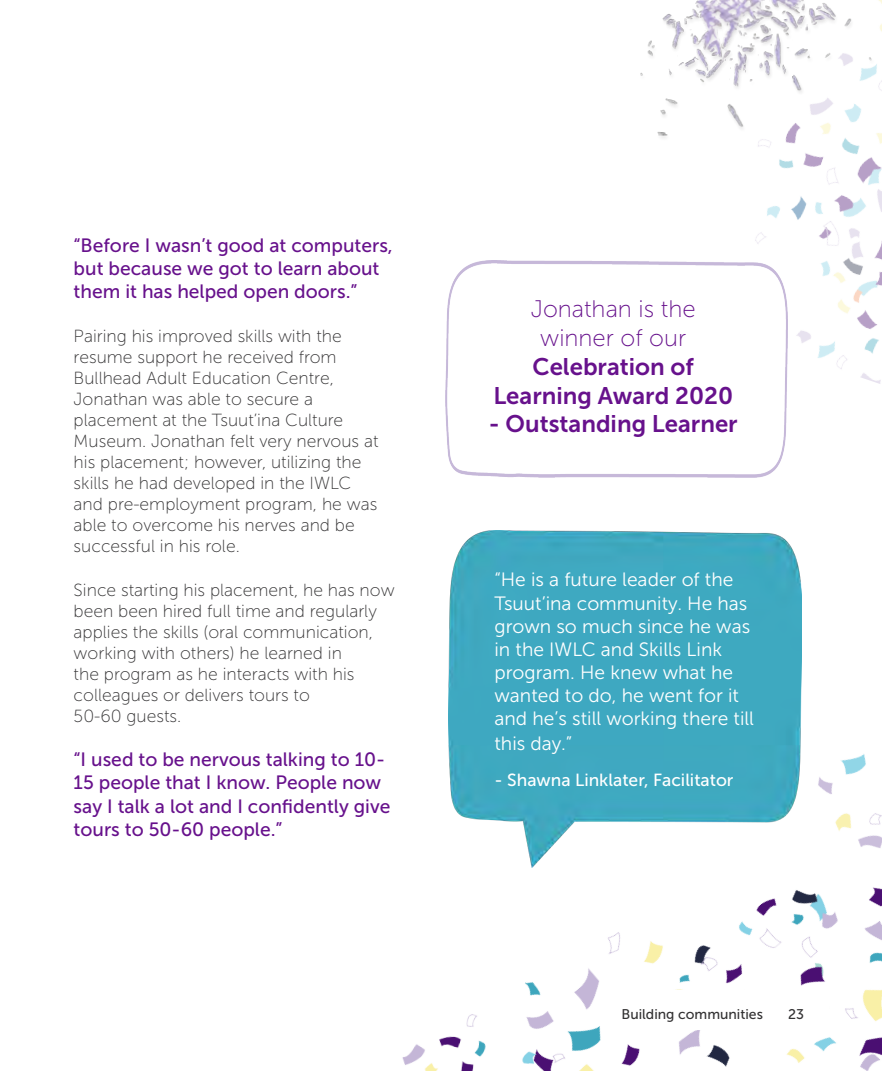
<style>
.page{position:relative;width:882px;height:1071px;background:#fff}
.page>*{position:absolute;margin:0;border:0;box-sizing:border-box;transform-origin:0 0}
.t1{font:23.97px "Museo Sans 700";color:#67118c}
.t2{font:23.97px "Museo Sans 100";color:#67118c}
.t3{font:19.25px/23.1px "Museo Sans 500";color:#67118c}
.t4{font:19.25px/23.1px "Museo Sans 300";color:#fff}
.t5{font:17.5px/21px "Museo Sans 100";color:#333233}
.t6{font:17.5px "Museo Sans 500";color:#fff}
.t7{font:14px "Museo Sans 500";color:#333233}
</style>
<div class="page">
<img style="left:531px;top:867px;width:351px;height:204px">
<img style="left:446px;top:260px;width:341px;height:218px">
<img style="left:660px;top:133px;width:222px;height:260px">
<img style="left:663px;top:754px;width:219px;height:203px">
<img style="left:402px;top:967px;width:445px;height:104px">
<img style="left:448px;top:530px;width:354px;height:337px">
<div style="left:610px;top:977px;width:53px;height:38px;background:#fff"></div>
<div style="left:707px;top:989px;width:29px;height:28px;background:#fff"></div>
<div style="left:638px;top:0;width:238px;height:141px;background:#fff"></div>
<img style="left:640px;top:0;width:221px;height:136px">
<div style="left:625px;top:1001px;width:53px;height:37px;background:#fff"></div>
<div style="left:842px;top:857px;width:40px;height:21px;background:#fff"></div>
<div style="left:732px;top:1015px;width:53px;height:38px;background:#fff"></div>
<div style="left:833px;top:945px;width:27px;height:38px;background:#fff"></div>
<div style="left:767px;top:955px;width:27px;height:38px;background:#fff"></div>
<img style="left:701px;top:0;width:181px;height:103px">
<p class="t3" style="left:74px;top:234px;width:321px">“Before I wasn’t good at computers, but because we got to learn about them it has helped open doors.”</p>
<p class="t5" style="left:74px;top:326px;width:306px">Pairing his improved skills with the resume support he received from Bullhead Adult Education Centre, Jonathan was able to secure a placement at the Tsuut’ina Culture Museum. Jonathan felt very nervous at his placement; however, utilizing the skills he had developed in the IWLC and pre-employment program, he was able to overcome his nerves and be successful in his role.</p>
<p class="t5" style="left:74px;top:580px;width:322px">Since starting his placement, he has now been been hired full time and regularly applies the skills (oral communication, working with others) he learned in<br>the program as he interacts with his colleagues or delivers tours to</p>
<p class="t5" style="left:74px;top:706px;width:109px">50-60 guests.</p>
<p class="t3" style="left:74px;top:748px;width:318px">“I used to be nervous talking to 10-<br>15 people that I know. People now say I talk a lot and I confidently give tours to 50-60 people.”</p>
<p class="t2" style="left:531px;top:297px;width:166px">Jonathan is the</p>
<p class="t2" style="left:540px;top:325px;width:147px">winner of our</p>
<p class="t1" style="left:533px;top:353px;width:163px">Celebration of</p>
<p class="t1" style="left:493px;top:382px;width:241px">Learning Award 2020</p>
<p class="t1" style="left:489px;top:411px;width:250px">- Outstanding Learner</p>
<p class="t4" style="left:495px;top:568px;width:261px">“He is a future leader of the<br>Tsuut’ina community. He has grown so much since he was in the IWLC and Skills Link program. He knew what he wanted to do, he went for it and he’s still working there till</p>
<p class="t4" style="left:495px;top:732px;width:79px">this day.”</p>
<p class="t6" style="left:495px;top:770px;width:241px">- Shawna Linklater, Facilitator</p>
<p class="t7" style="left:622px;top:1006px;width:143px">Building communities</p>
<p class="t7" style="left:788px;top:1006px;width:17px">23</p>
</div>
